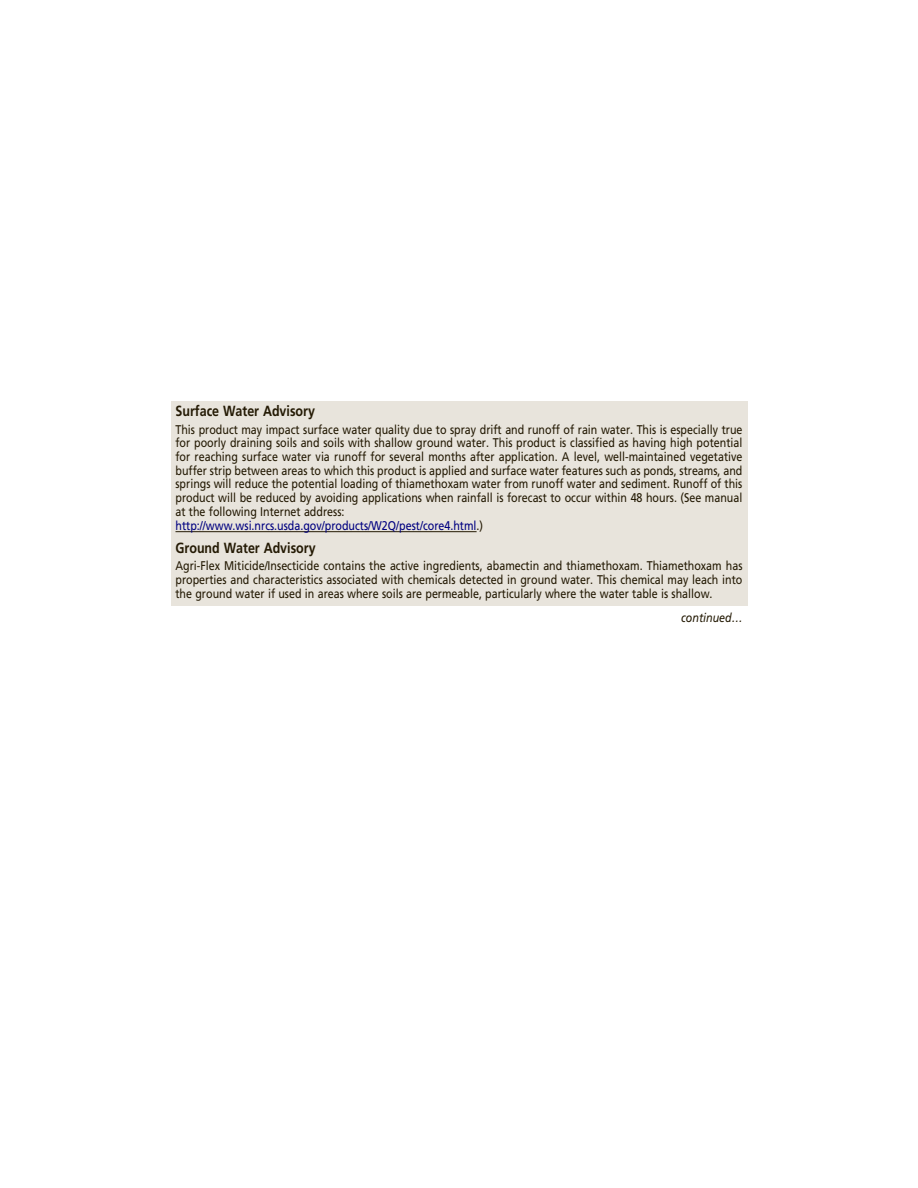
<style>
.page{position:relative;width:918px;height:1188px;background:#fff}
.page>*{position:absolute;margin:0;border:0;box-sizing:border-box;transform-origin:0 0}
.t1{font:700 14.7px "Frutiger LT Std";color:#241a04;scale:.85 1}
.t2{font:12.6px/13.8px "Frutiger LT Std";color:#241a04;scale:.85 1}
.t3{font:italic 12.6px "Frutiger LT Std";color:#241a04;scale:.85 1}
.s1{color:#000080}
</style>
<div class="page">
<div style="left:171px;top:401px;width:576px;height:205px;background:#e8e4dc"></div>
<hr style="left:176px;top:531px;width:301px;height:1px;background:#241a04">
<p class="t1" style="left:176px;top:405px;width:166px">Surface Water Advisory</p>
<p class="t2" style="left:176px;top:423px;width:669px">This product may impact surface water quality due to spray drift and runoff of rain water. This is especially true for poorly draining soils and soils with shallow ground water. This product is classified as having high potential for reaching surface water via runoff for several months after application. A level, well-maintained vegetative buffer strip between areas to which this product is applied and surface water features such as ponds, streams, and springs will reduce the potential loading of thiamethoxam water from runoff water and sediment. Runoff of this product will be reduced by avoiding applications when rainfall is forecast to occur within 48 hours. (See manual at the following Internet address:<br><span class="s1">http://www.wsi.nrcs.usda.gov/products/W2Q/pest/core4.html</span>.)</p>
<p class="t1" style="left:176px;top:541px;width:166px">Ground Water Advisory</p>
<p class="t2" style="left:176px;top:560px;width:669px;text-align:justify">Agri-Flex Miticide/Insecticide contains the active ingredients, abamectin and thiamethoxam. Thiamethoxam has properties and characteristics associated with chemicals detected in ground water. This chemical may leach into the ground water if used in areas where soils are permeable, particularly where the water table is shallow.</p>
<p class="t3" style="left:681px;top:613px;width:74px">continued…</p>
</div>
